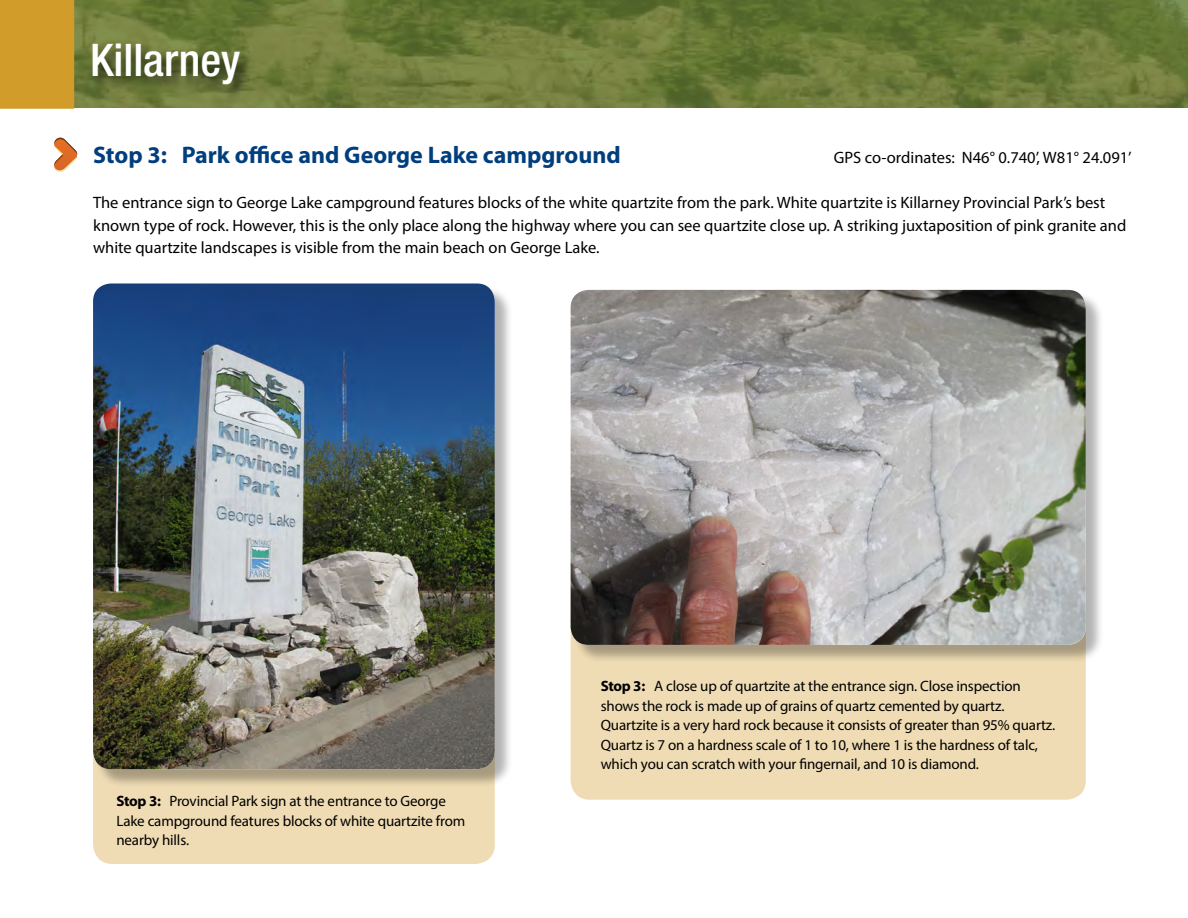
<style>
.page{position:relative;width:1188px;height:918px;background:#fff}
.page>*{position:absolute;margin:0;border:0;box-sizing:border-box;transform-origin:0 0}
.t1{font:500 condensed 45px "Helvetica Neue LT Std";color:#fff}
.t2{font:700 24px "Myriad Pro";color:#003e7e}
.t3{font:16.5px/22.5px "Myriad Pro";color:#000}
.t4{font:15px/19.5px "Myriad Pro";letter-spacing:-.01em;color:#000}
.s1{font-weight:700}
</style>
<div class="page">
<img style="left:74px;top:0;width:1114px;height:108px">
<div style="left:0;top:0;width:74px;height:109px;background:#d29c2a"></div>
<div style="left:91px;top:43px;width:164px;height:57px;background:#000;opacity:.6"></div>
<svg style="left:54px;top:138px;width:23px;height:33px"></svg>
<div style="left:93px;top:708px;width:402px;height:156px;background:#efdcb4;border-radius:20px"></div>
<div style="left:571px;top:584px;width:515px;height:216px;background:#efdcb4;border-radius:20px"></div>
<div style="left:95px;top:286px;width:419px;height:502px;background:#000;opacity:.3"></div>
<img style="left:93px;top:283px;width:402px;height:486px">
<div style="left:573px;top:292px;width:532px;height:371px;background:#000;opacity:.3"></div>
<img style="left:571px;top:290px;width:515px;height:355px">
<h1 class="t1" style="left:90px;top:33px;width:152px">Killarney</h1>
<h3 class="t2" style="left:93px;top:139px;width:529px">Stop 3: Park office and George Lake campground</h3>
<p class="t3" style="left:834px;top:146px;width:299px">GPS co-ordinates: N46° 0.740’, W81° 24.091’</p>
<p class="t3" style="left:93px;top:191px;width:1035px">The entrance sign to George Lake campground features blocks of the white quartzite from the park. White quartzite is Killarney Provincial Park’s best known type of rock. However, this is the only place along the highway where you can see quartzite close up. A striking juxtaposition of pink granite and white quartzite landscapes is visible from the main beach on George Lake.</p>
<p class="t4" style="left:116px;top:791px;width:350px"><span class="s1">Stop 3:</span> Provincial Park sign at the entrance to George<br>Lake campground features blocks of white quartzite from nearby hills.</p>
<p class="t4" style="left:601px;top:676px;width:456px"><span class="s1">Stop 3:</span> A close up of quartzite at the entrance sign. Close inspection shows the rock is made up of grains of quartz cemented by quartz.<br>Quartzite is a very hard rock because it consists of greater than 95% quartz.<br>Quartz is 7 on a hardness scale of 1 to 10, where 1 is the hardness of talc, which you can scratch with your fingernail, and 10 is diamond.</p>
</div>
